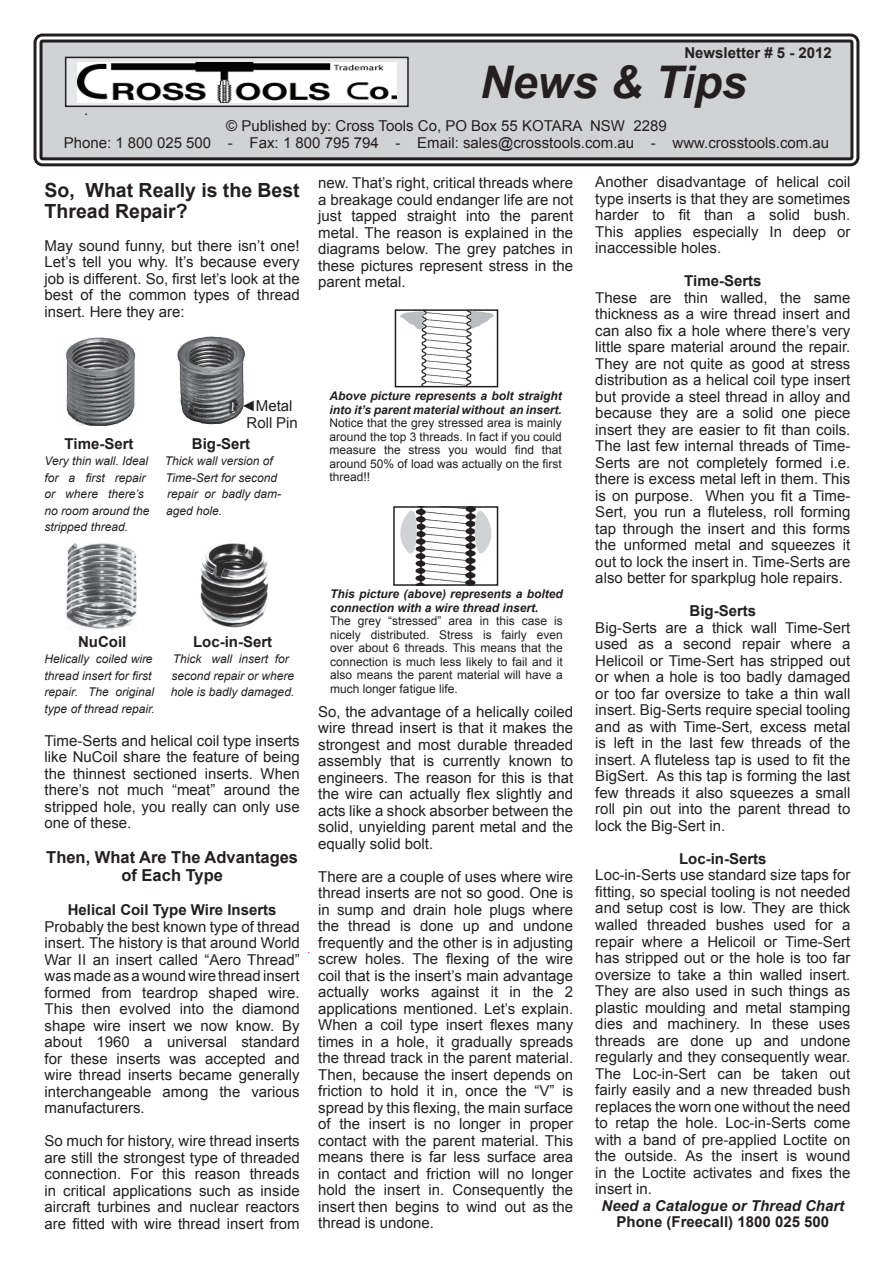
<style>
.page{position:relative;width:893px;height:1263px;background:#fff}
.page>*{position:absolute;margin:0;border:0;box-sizing:border-box;transform-origin:0 0}
.t1{font:italic 700 45px "Arial";color:#231f20}
.t2{font:700 19.5px/21px "Arial";color:#231f20}
.t3{font:700 16.5px/18px "Arial";color:#231f20;text-align:center}
.t4{font:15px/16.5px "Arial";color:#231f20;text-align:justify}
.t5{font:700 15px "Arial";color:#231f20}
.t6{font:italic 700 15px "Arial";color:#231f20}
.t7{font:12px/13.5px "Arial";color:#231f20;text-align:justify}
.t8{font:italic 12px "Arial";color:#231f20}
.t9{font:italic 700 12px/13.5px "Arial";color:#231f20}
.s1{font-size:12px;color:#fff}
</style>
<div class="page">
<div style="left:41px;top:41px;width:811px;height:118px;background:#d1d2d4"></div>
<div style="left:34px;top:34px;width:825px;height:132px;border:3px solid #231f20;border-radius:8px"></div>
<div style="left:40px;top:40px;width:813px;height:120px;border:3px solid #231f20"></div>
<svg style="left:68px;top:60px;width:338px;height:44px;background:#e5e6e8"></svg>
<img style="left:77px;top:63px;width:319px;height:39px">
<div style="left:65px;top:57px;width:344px;height:50px;border:2px solid #231f20"></div>
<img style="left:66px;top:543px;width:70px;height:86px">
<img style="left:200px;top:543px;width:69px;height:85px">
<img style="left:66px;top:337px;width:70px;height:89px">
<img style="left:177px;top:336px;width:68px;height:89px">
<svg style="left:394px;top:309px;width:105px;height:79px"></svg>
<img style="left:415px;top:509px;width:61px;height:74px">
<div style="left:393px;top:506px;width:105px;height:80px;border:2px solid #231f20"></div>
<svg style="left:471px;top:506px;width:23px;height:57px"></svg>
<svg style="left:397px;top:506px;width:23px;height:57px"></svg>
<p class="t5" style="left:684px;top:43px;width:149px">Newsletter # 5 - 2012</p>
<h1 class="t1" style="left:480px;top:53px;width:268px">News &amp; Tips</h1>
<p class="t4" style="left:84px;top:102px;width:6px">.</p>
<p class="t4" style="left:64px;top:118px;width:767px;text-align:center">© Published by: Cross Tools Co, PO Box 55 KOTARA NSW 2289<br>Phone: 1 800 025 500 - Fax: 1 800 795 794 - Email: sales@crosstools.com.au - www.crosstools.com.au</p>
<h2 class="t2" style="left:45px;top:180px;width:257px">So, What Really is the Best<br>Thread Repair?</h2>
<p class="t4" style="left:45px;top:237px;width:257px">May sound funny, but there isn’t one!<br>Let’s tell you why. It’s because every job is different. So, first let’s look at the best of the common types of thread insert. Here they are:</p>
<p class="t4" style="left:595px;top:174px;width:257px">Another disadvantage of helical coil type inserts is that they are sometimes harder to fit than a solid bush.<br>This applies especially In deep or inaccessible holes.</p>
<p class="t5" style="left:684px;top:271px;width:79px">Time-Serts</p>
<p class="t4" style="left:595px;top:290px;width:257px">These are thin walled, the same thickness as a wire thread insert and can also fix a hole where there’s very little spare material around the repair.<br>They are not quite as good at stress distribution as a helical coil type insert but provide a steel thread in alloy and because they are a solid one piece insert they are easier to fit than coils.<br>The last few internal threads of Time-Serts are not completely formed i.e. there is excess metal left in them. This is on purpose. When you fit a Time-Sert, you run a fluteless, roll forming tap through the insert and this forms the unformed metal and squeezes it out to lock the insert in. Time-Serts are also better for sparkplug hole repairs.</p>
<p class="t5" style="left:689px;top:601px;width:68px">Big-Serts</p>
<p class="t4" style="left:595px;top:620px;width:257px">Big-Serts are a thick wall Time-Sert used as a second repair where a Helicoil or Time-Sert has stripped out or when a hole is too badly damaged or too far oversize to take a thin wall insert. Big-Serts require special tooling and as with Time-Sert, excess metal is left in the last few threads of the insert. A fluteless tap is used to fit the BigSert. As this tap is forming the last few threads it also squeezes a small roll pin out into the parent thread to lock the Big-Sert in.</p>
<p class="t5" style="left:679px;top:849px;width:89px">Loc-in-Serts</p>
<p class="t4" style="left:595px;top:867px;width:257px">Loc-in-Serts use standard size taps for fitting, so special tooling is not needed and setup cost is low. They are thick walled threaded bushes used for a repair where a Helicoil or Time-Sert has stripped out or the hole is too far oversize to take a thin walled insert.<br>They are also used in such things as plastic moulding and metal stamping dies and machinery. In these uses threads are done up and undone regularly and they consequently wear.<br>The Loc-in-Sert can be taken out fairly easily and a new threaded bush replaces the worn one without the need to retap the hole. Loc-in-Serts come with a band of pre-applied Loctite on the outside. As the insert is wound in the Loctite activates and fixes the insert in.</p>
<p class="t6" style="left:602px;top:1195px;width:244px">Need a Catalogue or Thread Chart</p>
<p class="t5" style="left:617px;top:1212px;width:214px">Phone (Freecall) 1800 025 500</p>
<p class="t4" style="left:318px;top:175px;width:257px">new. That’s right, critical threads where a breakage could endanger life are not just tapped straight into the parent metal. The reason is explained in the diagrams below. The grey patches in these pictures represent stress in the parent metal.</p>
<p class="t9" style="left:330px;top:390px;width:234px">Above picture represents a bolt straight into it’s parent material without an insert.</p>
<p class="t7" style="left:330px;top:416px;width:234px">Notice that the grey stressed area is mainly around the top 3 threads. In fact if you could measure the stress you would find that around 50% of load was actually on the first thread!!</p>
<p class="t4" style="left:247px;top:398px;width:53px;text-indent:-15px"><span class="s1">I</span> ◄Metal<br>Roll Pin</p>
<p class="t5" style="left:65px;top:433px;width:70px">Time-Sert</p>
<p class="t5" style="left:192px;top:433px;width:60px">Big-Sert</p>
<p class="t8" style="left:45px;top:453px;width:105px">Very thin wall. Ideal</p>
<p class="t8" style="left:165px;top:453px;width:110px">Thick wall version of</p>
<p class="t8" style="left:45px;top:470px;width:102px">for a first repair</p>
<p class="t8" style="left:165px;top:470px;width:113px">Time-Sert for second</p>
<p class="t8" style="left:45px;top:486px;width:101px">or where there’s</p>
<p class="t8" style="left:167px;top:486px;width:116px">repair or badly dam-</p>
<p class="t8" style="left:45px;top:503px;width:106px">no room around the</p>
<p class="t8" style="left:166px;top:503px;width:58px">aged hole.</p>
<p class="t8" style="left:45px;top:519px;width:85px">stripped thread.</p>
<p class="t9" style="left:330px;top:588px;width:234px">This picture (above) represents a bolted connection with a wire thread insert.</p>
<p class="t7" style="left:330px;top:615px;width:234px">The grey “stressed” area in this case is nicely distributed. Stress is fairly even over about 6 threads. This means that the connection is much less likely to fail and it also means the parent material will have a much longer fatigue life.</p>
<p class="t5" style="left:78px;top:631px;width:50px">NuCoil</p>
<p class="t5" style="left:193px;top:631px;width:81px">Loc-in-Sert</p>
<p class="t8" style="left:45px;top:651px;width:110px">Helically coiled wire</p>
<p class="t8" style="left:173px;top:651px;width:118px">Thick wall insert for</p>
<p class="t8" style="left:45px;top:668px;width:108px">thread insert for first</p>
<p class="t8" style="left:171px;top:668px;width:124px">second repair or where</p>
<p class="t8" style="left:45px;top:684px;width:111px">repair. The original</p>
<p class="t8" style="left:171px;top:684px;width:125px">hole is badly damaged.</p>
<p class="t8" style="left:45px;top:701px;width:112px">type of thread repair.</p>
<p class="t4" style="left:45px;top:732px;width:257px">Time-Serts and helical coil type inserts like NuCoil share the feature of being the thinnest sectioned inserts. When there’s not much “meat” around the stripped hole, you really can only use one of these.</p>
<p class="t3" style="left:46px;top:848px;width:253px">Then, What Are The Advantages of Each Type</p>
<p class="t5" style="left:68px;top:900px;width:210px">Helical Coil Type Wire Inserts</p>
<p class="t4" style="left:45px;top:918px;width:257px">Probably the best known type of thread insert. The history is that around World War II an insert called “Aero Thread” was made as a wound wire thread insert formed from teardrop shaped wire.<br>This then evolved into the diamond shape wire insert we now know. By about 1960 a universal standard for these inserts was accepted and wire thread inserts became generally interchangeable among the various manufacturers.</p>
<p class="t4" style="left:45px;top:1133px;width:257px">So much for history, wire thread inserts are still the strongest type of threaded connection. For this reason threads in critical applications such as inside aircraft turbines and nuclear reactors are fitted with wire thread insert from</p>
<p class="t4" style="left:318px;top:703px;width:257px">So, the advantage of a helically coiled wire thread insert is that it makes the strongest and most durable threaded assembly that is currently known to engineers. The reason for this is that the wire can actually flex slightly and acts like a shock absorber between the solid, unyielding parent metal and the equally solid bolt.</p>
<p class="t4" style="left:318px;top:868px;width:257px">There are a couple of uses where wire thread inserts are not so good. One is in sump and drain hole plugs where the thread is done up and undone frequently and the other is in adjusting screw holes. The flexing of the wire coil that is the insert’s main advantage actually works against it in the 2 applications mentioned. Let’s explain.<br>When a coil type insert flexes many times in a hole, it gradually spreads the thread track in the parent material.<br>Then, because the insert depends on friction to hold it in, once the “V” is spread by this flexing, the main surface of the insert is no longer in proper contact with the parent material. This means there is far less surface area in contact and friction will no longer hold the insert in. Consequently the insert then begins to wind out as the thread is undone.</p>
</div>
